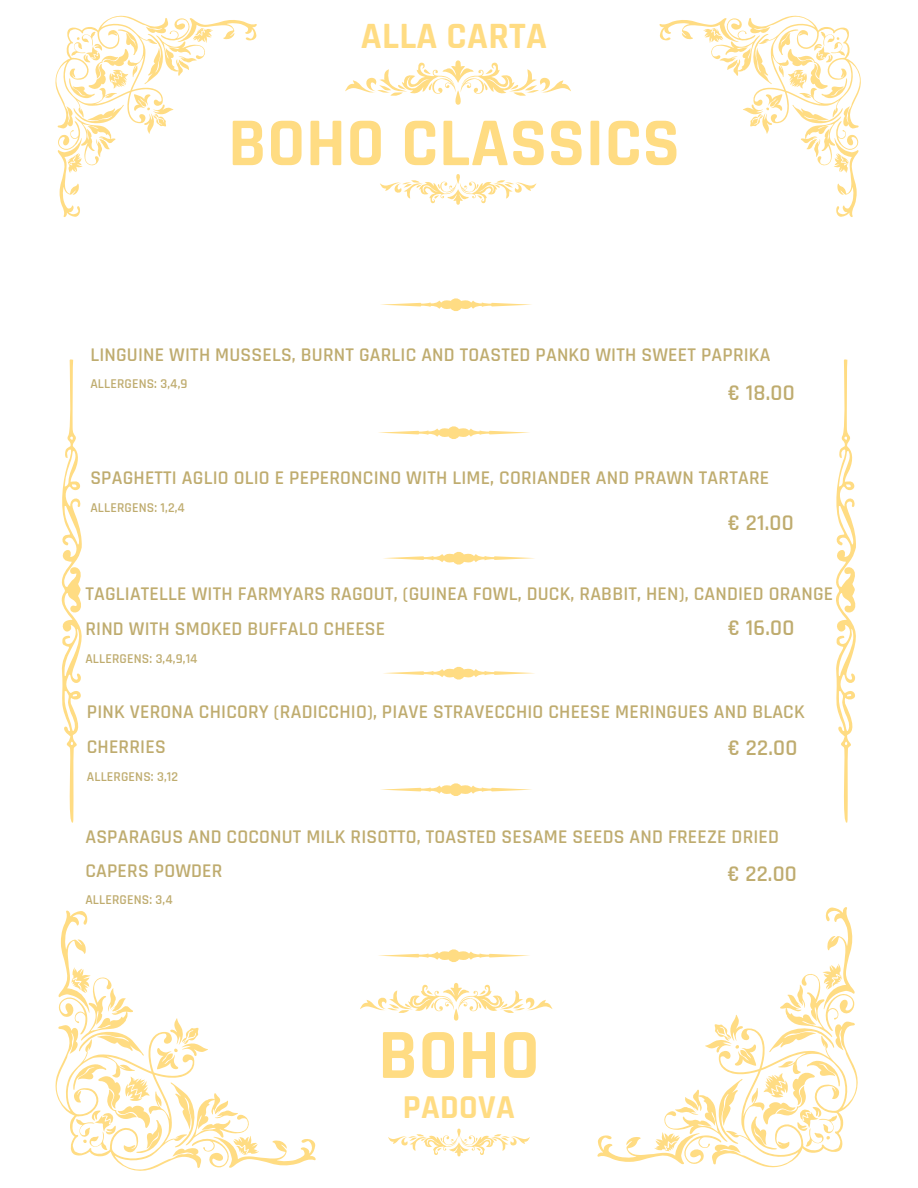
<style>
.page{position:relative;width:918px;height:1188px;background:#fff}
.page>*{position:absolute;margin:0;border:0;box-sizing:border-box;transform-origin:0 0}
.t1{font:700 71.25px "Rajdhani";color:#ffdc83}
.t2{font:700 69px "Rajdhani";letter-spacing:.01em;color:#ffdc83}
.t3{font:700 37.5px "Rajdhani";letter-spacing:.01em;color:#ffdc83}
.t4{font:700 33.75px "Rajdhani";letter-spacing:.01em;color:#ffdc83}
.t5{font:600 22.65px "Rajdhani";letter-spacing:.01em;color:#bfac6f}
.t6{font:600 19.65px/34.8px "Rajdhani";letter-spacing:.01em;color:#bfac6f}
.t7{font:600 13.65px "Rajdhani";letter-spacing:.01em;color:#bfac6f}
</style>
<div class="page">
<svg style="left:55px;top:15px;width:202px;height:202px"></svg>
<svg style="left:660px;top:15px;width:201px;height:202px"></svg>
<svg style="left:55px;top:910px;width:261px;height:261px"></svg>
<svg style="left:61px;top:359px;width:21px;height:464px"></svg>
<svg style="left:836px;top:359px;width:20px;height:464px"></svg>
<svg style="left:345px;top:60px;width:226px;height:44px"></svg>
<svg style="left:380px;top:174px;width:156px;height:30px"></svg>
<svg style="left:360px;top:983px;width:192px;height:38px"></svg>
<svg style="left:388px;top:1129px;width:142px;height:27px"></svg>
<svg style="left:597px;top:907px;width:261px;height:261px"></svg>
<svg style="left:381px;top:298px;width:151px;height:13px"></svg>
<svg style="left:383px;top:551px;width:152px;height:14px"></svg>
<svg style="left:383px;top:666px;width:152px;height:14px"></svg>
<svg style="left:381px;top:783px;width:151px;height:13px"></svg>
<svg style="left:378px;top:949px;width:152px;height:13px"></svg>
<svg style="left:378px;top:426px;width:152px;height:13px"></svg>
<h4 class="t3" style="left:361px;top:13px;width:188px">ALLA CARTA</h4>
<p class="t2" style="left:228px;top:101px;width:453px">BOHO CLASSICS</p>
<h2 class="t6" style="left:90px;top:338px;width:682px">LINGUINE WITH MUSSELS, BURNT GARLIC AND TOASTED PANKO WITH SWEET PAPRIKA</h2>
<p class="t7" style="left:90px;top:375px;width:99px">ALLERGENS: 3,4,9</p>
<p class="t5" style="left:728px;top:379px;width:68px">€ 18.00</p>
<p class="t6" style="left:90px;top:461px;width:680px">SPAGHETTI AGLIO OLIO E PEPERONCINO WITH LIME, CORIANDER AND PRAWN TARTARE</p>
<p class="t7" style="left:90px;top:499px;width:96px">ALLERGENS: 1,2,4</p>
<p class="t5" style="left:728px;top:509px;width:67px">€ 21.00</p>
<p class="t6" style="left:85px;top:577px;width:749px">TAGLIATELLE WITH FARMYARS RAGOUT, (GUINEA FOWL, DUCK, RABBIT, HEN), CANDIED ORANGE<br>RIND WITH SMOKED BUFFALO CHEESE</p>
<h1 class="t7" style="left:85px;top:650px;width:114px">ALLERGENS: 3,4,9,14</h1>
<p class="t5" style="left:728px;top:614px;width:68px">€ 16.00</p>
<p class="t6" style="left:87px;top:695px;width:719px">PINK VERONA CHICORY (RADICCHIO), PIAVE STRAVECCHIO CHEESE MERINGUES AND BLACK<br>CHERRIES</p>
<p class="t7" style="left:87px;top:768px;width:93px">ALLERGENS: 3,12</p>
<p class="t5" style="left:728px;top:734px;width:71px">€ 22.00</p>
<p class="t6" style="left:85px;top:820px;width:695px;line-height:34.3px">ASPARAGUS AND COCONUT MILK RISOTTO, TOASTED SESAME SEEDS AND FREEZE DRIED<br>CAPERS POWDER</p>
<p class="t7" style="left:85px;top:891px;width:89px">ALLERGENS: 3,4</p>
<p class="t5" style="left:727px;top:860px;width:71px">€ 22.00</p>
<h4 class="t1" style="left:378px;top:1012px;width:163px">BOHO</h4>
<p class="t4" style="left:403px;top:1086px;width:114px">PADOVA</p>
</div>
